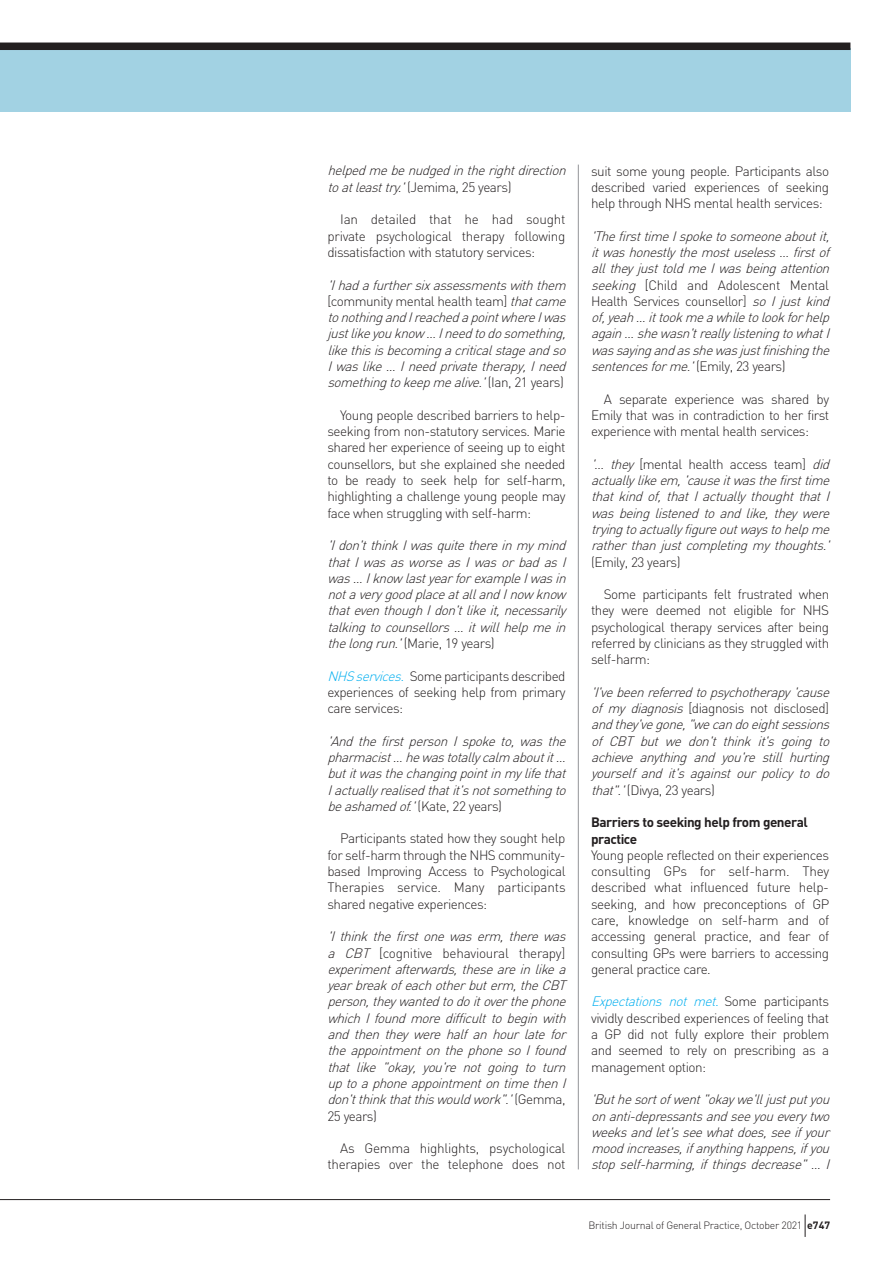
<style>
.page{position:relative;width:893px;height:1263px;background:#fff}
.page>*{position:absolute;margin:0;border:0;box-sizing:border-box;transform-origin:0 0}
.t1{font:italic 300 13.5px/16.4px "DIN";letter-spacing:-.035em;color:#231f20;text-align:justify}
.t2{font:300 13.5px/16.4px "DIN";letter-spacing:-.035em;color:#231f20;text-align:justify}
.t3{font:700 13.5px/16.4px "DIN";letter-spacing:-.035em;color:#231f20}
.t4{font:300 10.5px "DIN";letter-spacing:-.025em;color:#231f20}
.s1{font-style:normal}
.s2{font-style:italic;color:#00aeef}
.s3{font-weight:700}
</style>
<div class="page">
<div style="left:0;top:48px;width:850px;height:64px;background:#a2d2e3"></div>
<div style="left:0;top:43px;width:850px;height:7px;background:#231f20"></div>
<hr style="left:578px;top:165px;width:1px;height:1004px;background:#939598">
<hr style="left:0;top:1199px;width:830px;height:1px;background:#231f20">
<svg style="left:805px;top:1214px;width:1px;height:23px"></svg>
<p class="t1" style="left:327px;top:162px;width:244px">helpedmebenudgedintherightdirection toatleasttry.'<span class="s1">(Jemima, 25 years)</span></p>
<p class="t2" style="left:327px;top:211px;width:240px;text-indent:13px">Ian detailed that he had sought private psychological therapy following dissatisfaction with statutory services:</p>
<p class="t1" style="left:327px;top:276px;width:244px">'Ihadafurthersixassessmentswiththem <span class="s1">[community mental health team]</span> thatcame tonothingandIreachedapointwhereIwas justlikeyouknow … Ineedtodosomething, likethisisbecomingacriticalstageandso Iwaslike… Ineedprivatetherapy,Ineed somethingtokeepmealive.'<span class="s1">( I a n , 2 1 y e a rs )</span></p>
<p class="t2" style="left:327px;top:407px;width:240px;text-indent:13px">Young people described barriers to help&shy;seeking from non-statutory services. Marie shared her experience of seeing up to eight counsellors, but she explained she needed to be ready to seek help for self-harm, highlighting a challenge young people may face when struggling with self-harm:</p>
<p class="t1" style="left:327px;top:537px;width:244px">'Idon'tthinkIwasquitethereinmymind thatIwasasworseasIwasorbadasI was… Iknow lastyearforexampleIwasin notaverygoodplaceatallandInow know thateventhoughIdon'tlikeit,necessarily talkingtocounsellors… itwillhelpmein thelongrun.'<span class="s1">(Marie, 19 years)</span></p>
<p class="t2" style="left:327px;top:667px;width:240px"><span class="s2">NHSservices.</span> Some participants described experiences of seeking help from primary care services:</p>
<p class="t1" style="left:327px;top:732px;width:244px">'And the first person I spoke to, was the pharmacist… hewastotallycalm aboutit… butitwasthechangingpointinmylifethat Iactuallyrealisedthatit'snotsomethingto beashamedof.'<span class="s1">(Kate, 22 years)</span></p>
<p class="t2" style="left:327px;top:830px;width:240px;text-indent:13px">Participants stated how they sought help for self-harm through the NHS community&shy;based Improving Access to Psychological Therapies service. Many participants shared negative experiences:</p>
<p class="t1" style="left:327px;top:928px;width:244px;text-align:left">'I think the first one was erm, there was a CBT <span class="s1">[cognitive behavioural therapy] </span>experimentafterwards,theseareinlikea yearbreakofeachotherbuterm,theCBT person,theywantedtodoitoverthephone whichIfoundmoredifficulttobeginwith and then they were half an hour late for theappointmentonthephonesoIfound that like "okay, you're not going to turn uptoaphoneappointmentontimethenI don'tthinkthatthiswouldwork".'<span class="s1">( G e m m a , 25 years)</span></p>
<p class="t2" style="left:327px;top:1140px;width:240px;text-align:right">As Gemma highlights, psychological therapies over the telephone does not</p>
<p class="t2" style="left:591px;top:162px;width:240px">suit some young people. Participants also described varied experiences of seeking help through NHS mental health services:</p>
<p class="t1" style="left:591px;top:227px;width:244px;text-align:left">'ThefirsttimeIspoketosomeoneaboutit, itwashonestlythemostuseless… firstof alltheyjusttoldmeIwasbeingattention seeking <span class="s1">[Child and Adolescent Mental Health Services counsellor]</span> so I just kind of,yeah… ittookmeawhiletolookforhelp again… shewasn'treallylisteningtowhatI wassayingandasshewasjustfinishingthe sentencesforme.'<span class="s1">( E m i ly , 2 3 y e a rs )</span></p>
<p class="t2" style="left:591px;top:390px;width:240px;text-indent:13px">A separate experience was shared by Emily that was in contradiction to her first experience with mental health services:</p>
<p class="t1" style="left:591px;top:456px;width:244px">'… they <span class="s1">[mental health access team]</span> did actuallylikeem,'causeitwasthefirsttime thatkindof,thatIactuallythoughtthatI was being listened to and like, they were tryingtoactuallyfigureoutwaystohelpme ratherthanjustcompletingmythoughts.'</p>
<p class="t2" style="left:591px;top:553px;width:91px">(Emily, 23 years)</p>
<p class="t2" style="left:591px;top:586px;width:240px;text-indent:13px">Some participants felt frustrated when they were deemed not eligible for NHS psychological therapy services after being referred by clinicians as they struggled with self-harm:</p>
<p class="t1" style="left:591px;top:684px;width:244px;text-align:left">'I'vebeenreferredtopsychotherapy'cause of my diagnosis <span class="s1">[diagnosis not disclosed] </span>andthey'vegone,"wecandoeightsessions of CBT but we don't think it's going to achieve anything and you're still hurting yourself and it's against our policy to do that".'<span class="s1">(Divya, 23 years)</span></p>
<p class="t3" style="left:591px;top:813px;width:218px">Barriers to seeking help from general practice</p>
<p class="t2" style="left:591px;top:847px;width:240px">Young people reflected on their experiences consulting GPs for self-harm. They described what influenced future help&shy;seeking, and how preconceptions of GP care, knowledge on self-harm and of accessing general practice, and fear of consulting GPs were barriers to accessing general practice care.</p>
<p class="t2" style="left:591px;top:993px;width:240px"><span class="s2">Expectations not met.</span> S o m e p a rt i c i p a n t s vividly described experiences of feeling that a GP did not fully explore their problem and seemed to rely on prescribing as a management option:</p>
<p class="t1" style="left:591px;top:1091px;width:244px">'Buthesortofwent"okaywe'lljustputyou onanti-depressantsandseeyoueverytwo weeksandlet'sseewhatdoes,seeifyour moodincreases,ifanythinghappens,ifyou stopself-harming,ifthingsdecrease"… I</p>
<p class="t4" style="left:588px;top:1219px;width:243px">British Journal of General Practice, October 2021 <span class="s3">e747</span></p>
</div>
